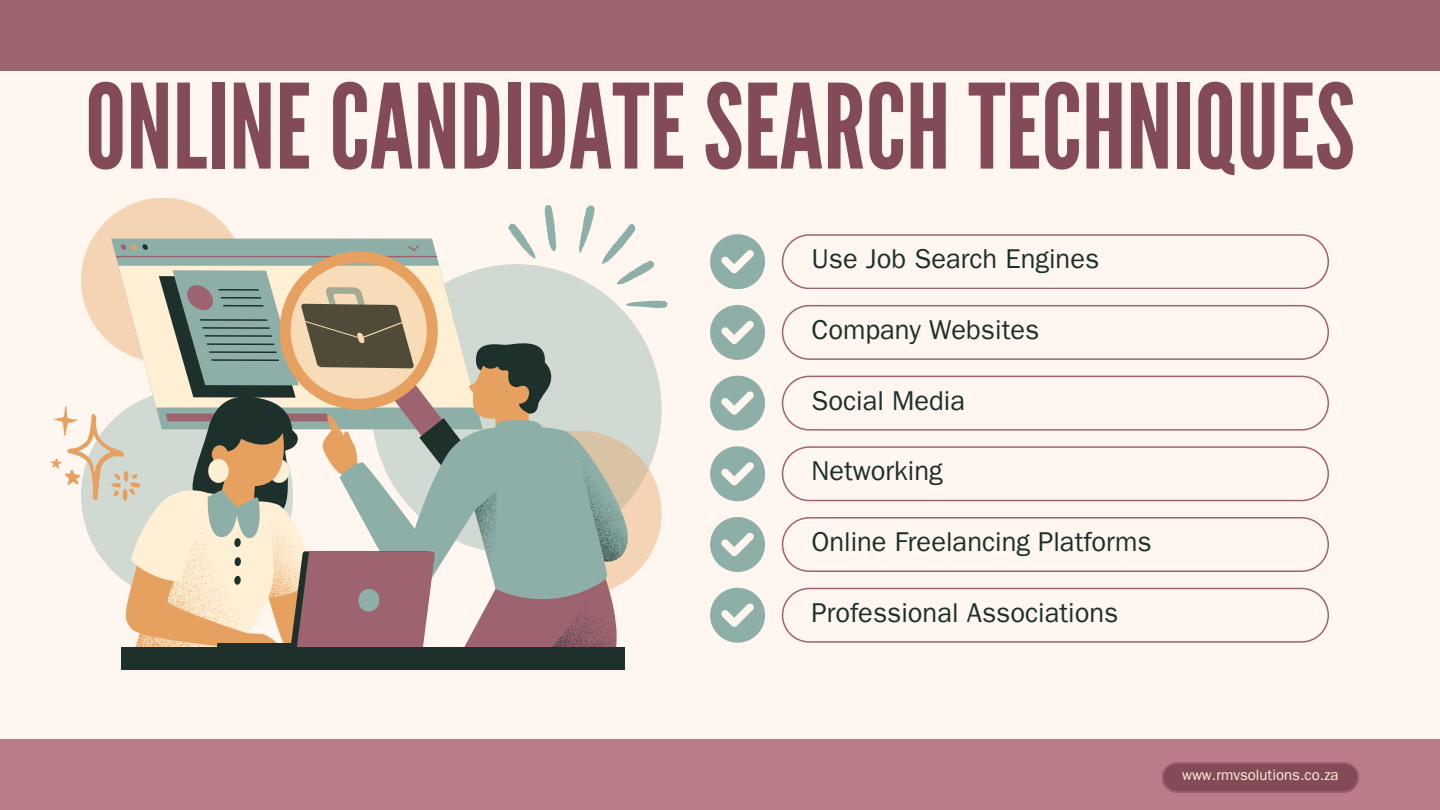
<style>
.page{position:relative;width:1440px;height:810px;background:#fff7ef}
.page>*{position:absolute;margin:0;border:0;box-sizing:border-box;transform-origin:0 0}
.t1{font:117px "League Gothic";color:#824b57}
.t2{font:27.3px "Franklin Gothic LT Pro";color:#1e302c}
.t3{font:15px "Franklin Gothic LT Pro";color:#ffefd4}
</style>
<div class="page">
<div style="left:121px;top:647px;width:504px;height:22px;background:#1e302c"></div>
<svg style="left:710px;top:234px;width:55px;height:55px"></svg>
<svg style="left:782px;top:234px;width:547px;height:55px"></svg>
<svg style="left:710px;top:305px;width:55px;height:55px"></svg>
<svg style="left:782px;top:305px;width:547px;height:55px"></svg>
<svg style="left:710px;top:376px;width:55px;height:54px"></svg>
<svg style="left:782px;top:376px;width:547px;height:54px"></svg>
<svg style="left:710px;top:446px;width:55px;height:55px"></svg>
<svg style="left:782px;top:446px;width:547px;height:55px"></svg>
<svg style="left:710px;top:517px;width:55px;height:55px"></svg>
<svg style="left:782px;top:517px;width:547px;height:55px"></svg>
<svg style="left:710px;top:588px;width:55px;height:54px"></svg>
<svg style="left:782px;top:588px;width:547px;height:54px"></svg>
<svg style="left:51px;top:204px;width:617px;height:443px"></svg>
<div style="left:0;top:740px;width:1440px;height:70px;background:#b97c88"></div>
<div style="left:1162px;top:762px;width:197px;height:31px;background:#99606c;border-radius:15px"></div>
<svg style="left:1162px;top:762px;width:197px;height:30px;background:#864e5a"></svg>
<div style="left:0;top:0;width:1440px;height:70px;background:#9d636f"></div>
<h1 class="t1" style="left:85px;top:59px;width:1272px">ONLINECANDIDATESEARCHTECHNIQUES</h1>
<p class="t2" style="left:811px;top:249px;width:289px">Use Job Search Engines</p>
<p class="t2" style="left:811px;top:320px;width:229px">Company Websites</p>
<p class="t2" style="left:811px;top:391px;width:155px">Social Media</p>
<h2 class="t2" style="left:811px;top:462px;width:133px">Networking</h2>
<p class="t2" style="left:811px;top:532px;width:342px">Online Freelancing Platforms</p>
<h2 class="t2" style="left:811px;top:603px;width:308px">Professional Associations</h2>
<p class="t3" style="left:1182px;top:770px;width:158px">www.rmvsolutions.co.za</p>
</div>
